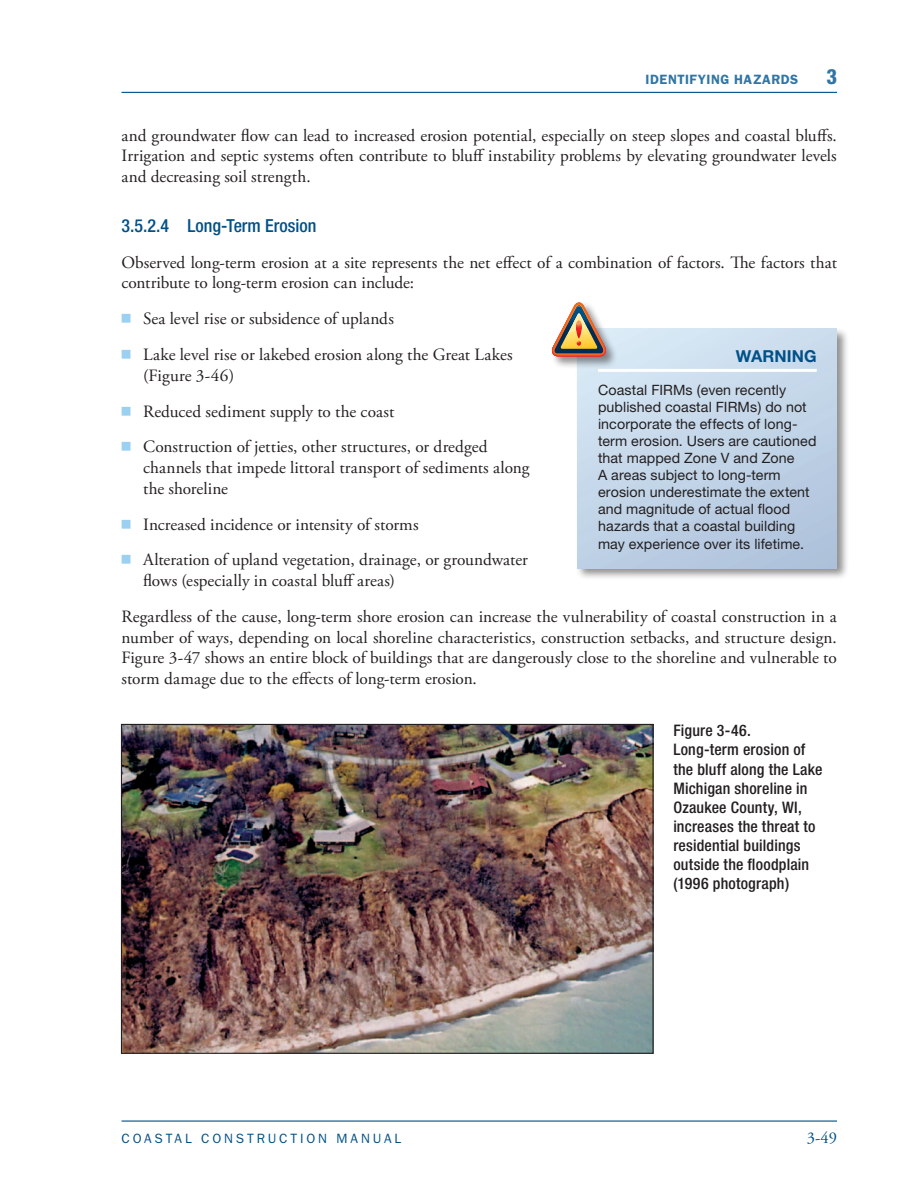
<style>
.page{position:relative;width:918px;height:1188px;background:#fff}
.page>*{position:absolute;margin:0;border:0;box-sizing:border-box;transform-origin:0 0}
.t1{font:800 condensed 21px "Helvetica Neue";color:#2f75a5}
.t2{font:500 condensed 18px "Helvetica Neue";letter-spacing:-.005em;color:#005187}
.t3{font:17.25px/20.7px "Adobe Garamond Pro";color:#231f20}
.t4{font:700 16.5px "Helvetica Neue";letter-spacing:.005em;color:#005187}
.t5{font:16.5px "Adobe Garamond Pro";color:#005187}
.t6{font:500 condensed 15.9px/19px "Helvetica Neue";letter-spacing:.01em;color:#231f20}
.t7{font:14.25px/17.1px "Helvetica Neue";letter-spacing:.005em;color:#231f20}
.t8{font:13.5px "ITC Franklin Gothic Std";letter-spacing:.21em;color:#005187}
.t9{font:600 13.5px "ITC Franklin Gothic Std";letter-spacing:.035em;color:#2f75a5}
</style>
<div class="page">
<hr style="left:122px;top:1120px;width:715px;height:2px;background:#005187">
<hr style="left:122px;top:92px;width:715px;height:1px;background:#005187">
<div style="left:576px;top:327px;width:273px;height:254px;background:#231f20;opacity:.5"></div>
<div style="left:578px;top:329px;width:259px;height:239px;background:linear-gradient(to bottom,#d3e4f3,#b4c8df)"></div>
<hr style="left:598px;top:369px;width:219px;height:3px;background:#fff">
<div style="left:550px;top:301px;width:68px;height:68px;background:#231f20;opacity:.5"></div>
<svg style="left:552px;top:302px;width:54px;height:54px"></svg>
<img style="left:123px;top:726px;width:529px;height:326px">
<p class="t9" style="left:646px;top:72px;width:154px">IDENTIFYING HAZARDS</p>
<p class="t1" style="left:826px;top:64px;width:12px">3</p>
<p class="t3" style="left:122px;top:126px;width:717px;text-align:justify">and groundwater flow can lead to increased erosion potential, especially on steep slopes and coastal bluffs.<br>Irrigation and septic systems often contribute to bluff instability problems by elevating groundwater levels and decreasing soil strength.</p>
<p class="t2" style="left:122px;top:215px;width:196px">3.5.2.4 Long‑Term Erosion</p>
<p class="t3" style="left:122px;top:253px;width:717px">Observed long-term erosion at a site represents the net effect of a combination of factors. The factors that contribute to long-term erosion can include:</p>
<p class="t3" style="left:143px;top:301px;width:371px;line-height:35.8px">Sea level rise or subsidence of uplands<br>Lake level rise or lakebed erosion along the Great Lakes</p>
<p class="t3" style="left:143px;top:358px;width:346px;line-height:35.8px">(Figure 3-46)<br>Reduced sediment supply to the coast<br>Construction of jetties, other structures, or dredged</p>
<p class="t3" style="left:143px;top:458px;width:388px">channels that impede littoral transport of sediments along the shoreline</p>
<p class="t3" style="left:143px;top:507px;width:386px;line-height:35.8px">Increased incidence or intensity of storms<br>Alteration of upland vegetation, drainage, or groundwater</p>
<p class="t3" style="left:122px;top:563px;width:717px;line-height:35.8px;text-indent:22px">flows (especially in coastal bluff areas)<br>Regardless of the cause, long-term shore erosion can increase the vulnerability of coastal construction in a</p>
<p class="t3" style="left:122px;top:627px;width:717px;text-align:justify">number of ways, depending on local shoreline characteristics, construction setbacks, and structure design.<br>Figure 3-47 shows an entire block of buildings that are dangerously close to the shoreline and vulnerable to storm damage due to the effects of long-term erosion.</p>
<p class="t4" style="left:736px;top:346px;width:82px">WARNING</p>
<p class="t7" style="left:598px;top:381px;width:220px">Coastal FIRMs (even recently published coastal FIRMs) do not incorporate the effects of long&shy;term erosion. Users are cautioned that mapped Zone V and Zone<br>A areas subject to long-term erosion underestimate the extent and magnitude of actual flood hazards that a coastal building may experience over its lifetime.</p>
<p class="t6" style="left:673px;top:721px;width:151px">Figure 3‑46.<br>Long‑term erosion of the bluff along the Lake<br>Michigan shoreline in<br>Ozaukee County, WI, increases the threat to residential buildings outside the floodplain (1996 photograph)</p>
<p class="t8" style="left:122px;top:1130px;width:281px">COASTAL CONSTRUCTION MANUAL</p>
<p class="t5" style="left:807px;top:1128px;width:32px">3-49</p>
</div>
